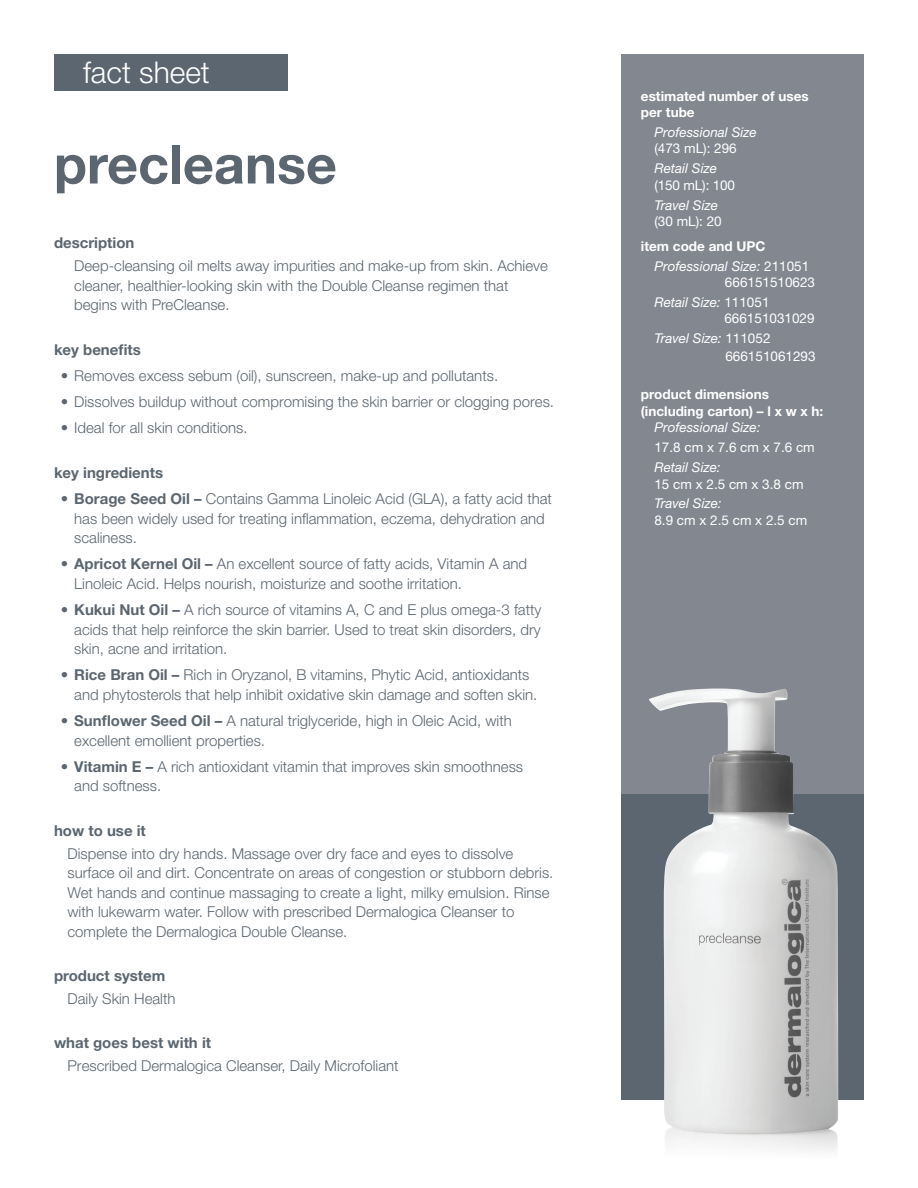
<style>
.page{position:relative;width:918px;height:1188px;background:#fff}
.page>*{position:absolute;margin:0;border:0;box-sizing:border-box;transform-origin:0 0}
.t1{font:700 54px "Helvetica Neue LT Std";color:#5b6670}
.t2{font:300 30px "Helvetica Neue LT Std";color:#fff}
.t3{font:300 15px/19.5px "Helvetica Neue LT Std";color:#5b6670}
.t4{font:700 15px "Helvetica Neue LT Std";color:#5b6670}
.t5{font:13.5px/20px "Helvetica Neue LT Std";color:#fff}
.t6{font:italic 13.5px/20px "Helvetica Neue LT Std";color:#fff}
.t7{font:700 13.5px/16.5px "Helvetica Neue LT Std";color:#fff}
.s1{font-weight:700}
.s2{font-weight:700;font-style:normal}
.s3{font-style:normal}
.s4{font-style:italic}
</style>
<div class="page">
<div style="left:621px;top:794px;width:243px;height:305px;background:#5b6670"></div>
<div style="left:621px;top:54px;width:243px;height:740px;background:#83878f"></div>
<img style="left:649px;top:688px;width:189px;height:448px">
<div style="left:54px;top:54px;width:233px;height:37px;background:#5b6670"></div>
<h2 class="t2" style="left:83px;top:54px;width:128px">fact sheet</h2>
<h1 class="t1" style="left:54px;top:131px;width:284px">precleanse</h1>
<p class="t4" style="left:54px;top:234px;width:82px">description</p>
<p class="t3" style="left:74px;top:256px;width:475px">Deep-cleansing oil melts away impurities and make-up from skin. Achieve cleaner, healthier-looking skin with the Double Cleanse regimen that begins with PreCleanse.</p>
<p class="t4" style="left:54px;top:340px;width:88px">key benefits</p>
<p class="t3" style="left:61px;top:365px;width:439px">• Removes excess sebum (oil), sunscreen, make-up and pollutants.</p>
<p class="t3" style="left:61px;top:392px;width:495px">• Dissolves buildup without compromising the skin barrier or clogging pores.</p>
<p class="t3" style="left:61px;top:418px;width:188px">• Ideal for all skin conditions.</p>
<p class="t4" style="left:54px;top:463px;width:111px">key ingredients</p>
<p class="t3" style="left:74px;top:489px;width:479px;text-indent:-14px"><span class="s1">• Borage Seed Oil –</span> Contains Gamma Linoleic Acid (GLA), a fatty acid that has been widely used for treating inflammation, eczema, dehydration and scaliness.</p>
<p class="t3" style="left:74px;top:554px;width:454px;text-indent:-14px"><span class="s1">• Apricot Kernel Oil –</span> An excellent source of fatty acids, Vitamin A and<br>Linoleic Acid. Helps nourish, moisturize and soothe irritation.</p>
<p class="t3" style="left:74px;top:600px;width:469px;text-align:justify;text-indent:-13px"><span class="s1">• Kukui Nut Oil –</span> A rich source of vitamins A, C and E plus omega-3 fatty acids that help reinforce the skin barrier. Used to treat skin disorders, dry skin, acne and irritation.</p>
<p class="t3" style="left:74px;top:665px;width:465px;text-indent:-14px"><span class="s1">• Rice Bran Oil –</span> Rich in Oryzanol, B vitamins, Phytic Acid, antioxidants and phytosterols that help inhibit oxidative skin damage and soften skin.</p>
<p class="t3" style="left:74px;top:711px;width:439px;text-indent:-14px"><span class="s1">• Sunflower Seed Oil –</span> A natural triglyceride, high in Oleic Acid, with excellent emollient properties.</p>
<p class="t3" style="left:74px;top:756px;width:450px;text-indent:-14px"><span class="s1">• Vitamin E –</span> A rich antioxidant vitamin that improves skin smoothness and softness.</p>
<p class="t4" style="left:54px;top:821px;width:93px">how to use it</p>
<p class="t3" style="left:68px;top:843px;width:487px">Dispense into dry hands. Massage over dry face and eyes to dissolve surface oil and dirt. Concentrate on areas of congestion or stubborn debris.<br>Wet hands and continue massaging to create a light, milky emulsion. Rinse with lukewarm water. Follow with prescribed Dermalogica Cleanser to complete the Dermalogica Double Cleanse.</p>
<p class="t4" style="left:54px;top:966px;width:113px">product system</p>
<p class="t3" style="left:68px;top:989px;width:110px">Daily Skin Health</p>
<p class="t4" style="left:54px;top:1034px;width:159px">what goes best with it</p>
<p class="t3" style="left:68px;top:1056px;width:333px">Prescribed Dermalogica Cleanser, Daily Microfoliant</p>
<p class="t7" style="left:641px;top:87px;width:169px">estimated number of uses per tube</p>
<p class="t6" style="left:654px;top:122px;width:104px">Professional Size</p>
<p class="t5" style="left:654px;top:139px;width:84px">(473 mL): 296</p>
<p class="t6" style="left:654px;top:158px;width:64px">Retail Size</p>
<p class="t5" style="left:654px;top:175px;width:82px">(150 mL): 100</p>
<p class="t6" style="left:654px;top:195px;width:65px">Travel Size</p>
<p class="t5" style="left:654px;top:211px;width:69px">(30 mL): 20</p>
<p class="t6" style="left:654px;top:236px;width:156px;text-indent:-14px"><span class="s2">item code and UPC<br></span>Professional Size: <span class="s3">211051</span></p>
<p class="t5" style="left:654px;top:272px;width:162px;text-indent:71px">666151510623<br><span class="s4">Retail Size:</span> 111051</p>
<p class="t5" style="left:654px;top:308px;width:162px;text-indent:70px">666151031029<br><span class="s4">Travel Size:</span> 111052</p>
<p class="t5" style="left:725px;top:346px;width:92px">666151061293</p>
<p class="t7" style="left:641px;top:386px;width:184px">product dimensions (including carton) – l x w x h:</p>
<p class="t6" style="left:654px;top:417px;width:107px">Professional Size:</p>
<p class="t5" style="left:654px;top:438px;width:162px">17.8 cm x 7.6 cm x 7.6 cm</p>
<p class="t6" style="left:654px;top:457px;width:68px">Retail Size:</p>
<p class="t5" style="left:654px;top:474px;width:151px">15 cm x 2.5 cm x 3.8 cm</p>
<p class="t6" style="left:654px;top:493px;width:69px">Travel Size:</p>
<p class="t5" style="left:654px;top:510px;width:154px">8.9 cm x 2.5 cm x 2.5 cm</p>
</div>
